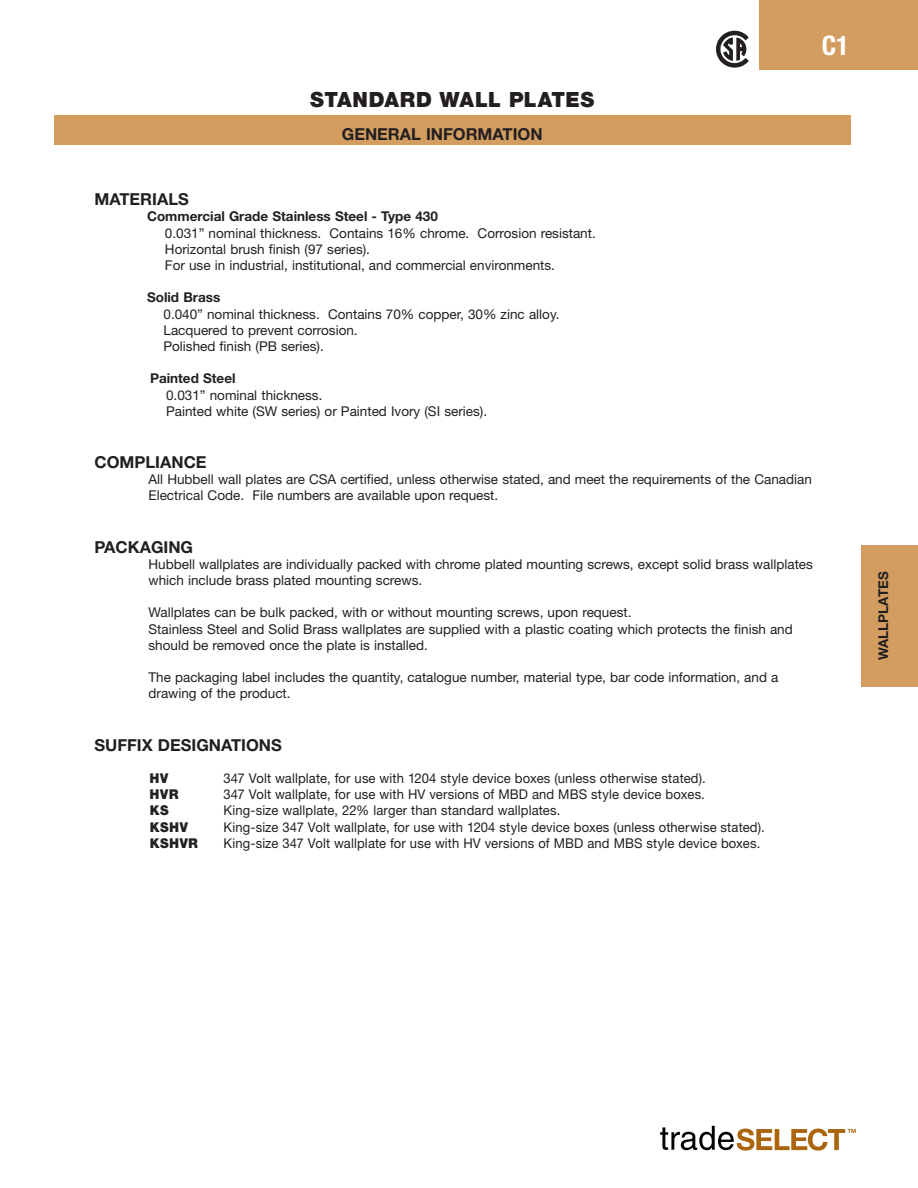
<style>
.page{position:relative;width:918px;height:1188px;background:#fff}
.page>*{position:absolute;margin:0;border:0;box-sizing:border-box;transform-origin:0 0}
.t1{font:700 condensed 27px "Helvetica Neue";color:#fff}
.t2{font:900 21px "Helvetica Neue";letter-spacing:.01em;color:#231f20}
.t3{font:700 16.5px "Helvetica Neue";color:#231f20}
.t4{font:13.5px/16.2px "Helvetica Neue";color:#231f20}
.t5{font:13.5px "Helvetica Neue";color:#231f20;scale:.96 1}
.t6{font:700 13.5px "Helvetica Neue";color:#231f20}
.t7{font:900 13.5px "Helvetica Neue";letter-spacing:.03em;color:#231f20;scale:.96 1}
</style>
<div class="page">
<div style="left:54px;top:115px;width:797px;height:30px;background:#d39d60"></div>
<div style="left:861px;top:545px;width:57px;height:141px;background:#d39d60"></div>
<div style="left:760px;top:0;width:158px;height:70px;background:#d39d60"></div>
<img style="left:716px;top:30px;width:33px;height:38px">
<svg style="left:660px;top:1126px;width:196px;height:25px"></svg>
<h2 class="t2" style="left:310px;top:92px;width:286px">STANDARD WALL PLATES</h2>
<p class="t3" style="left:342px;top:128px;width:202px">GENERAL INFORMATION</p>
<h1 class="t1" style="left:822px;top:36px;width:29px">C1</h1>
<p class="t3" style="left:94px;top:194px;width:96px">MATERIALS</p>
<p class="t6" style="left:147px;top:212px;width:292px">Commercial Grade Stainless Steel - Type 430</p>
<p class="t4" style="left:165px;top:226px;width:432px">0.031” nominal thickness. Contains 16% chrome. Corrosion resistant.<br>Horizontal brush finish (97 series).<br>For use in industrial, institutional, and commercial environments.</p>
<p class="t6" style="left:147px;top:293px;width:75px">Solid Brass</p>
<p class="t4" style="left:163px;top:307px;width:398px">0.040” nominal thickness. Contains 70% copper, 30% zinc alloy.<br>Lacquered to prevent corrosion.<br>Polished finish (PB series).</p>
<p class="t6" style="left:150px;top:374px;width:87px">Painted Steel</p>
<p class="t4" style="left:166px;top:388px;width:322px">0.031” nominal thickness.<br>Painted white (SW series) or Painted Ivory (SI series).</p>
<p class="t3" style="left:94px;top:456px;width:114px">COMPLIANCE</p>
<p class="t4" style="left:148px;top:473px;width:665px">All Hubbell wall plates are CSA certified, unless otherwise stated, and meet the requirements of the Canadian<br>Electrical Code. File numbers are available upon request.</p>
<p class="t3" style="left:94px;top:541px;width:100px">PACKAGING</p>
<p class="t4" style="left:148px;top:557px;width:666px">Hubbell wallplates are individually packed with chrome plated mounting screws, except solid brass wallplates which include brass plated mounting screws.</p>
<p class="t4" style="left:148px;top:606px;width:646px">Wallplates can be bulk packed, with or without mounting screws, upon request.<br>Stainless Steel and Solid Brass wallplates are supplied with a plastic coating which protects the finish and should be removed once the plate is installed.</p>
<p class="t4" style="left:148px;top:671px;width:631px">The packaging label includes the quantity, catalogue number, material type, bar code information, and a drawing of the product.</p>
<p class="t3" style="left:94px;top:739px;width:189px">SUFFIX DESIGNATIONS</p>
<p class="t7" style="left:150px;top:773px;width:21px">HV</p>
<p class="t5" style="left:224px;top:773px;width:504px">347 Volt wallplate, for use with 1204 style device boxes (unless otherwise stated).</p>
<p class="t7" style="left:150px;top:790px;width:32px">HVR</p>
<p class="t5" style="left:223px;top:790px;width:503px">347 Volt wallplate, for use with HV versions of MBD and MBS style device boxes.</p>
<p class="t7" style="left:150px;top:806px;width:21px">KS</p>
<p class="t5" style="left:224px;top:806px;width:352px">King-size wallplate, 22% larger than standard wallplates.</p>
<p class="t7" style="left:150px;top:822px;width:41px">KSHV</p>
<p class="t5" style="left:224px;top:822px;width:565px">King-size 347 Volt wallplate, for use with 1204 style device boxes (unless otherwise stated).</p>
<p class="t7" style="left:150px;top:838px;width:52px">KSHVR</p>
<p class="t5" style="left:224px;top:838px;width:561px">King-size 347 Volt wallplate for use with HV versions of MBD and MBS style device boxes.</p>
<p class="t6" style="left:879px;top:660px;width:90px;rotate:-90deg">WALLPLATES</p>
</div>
